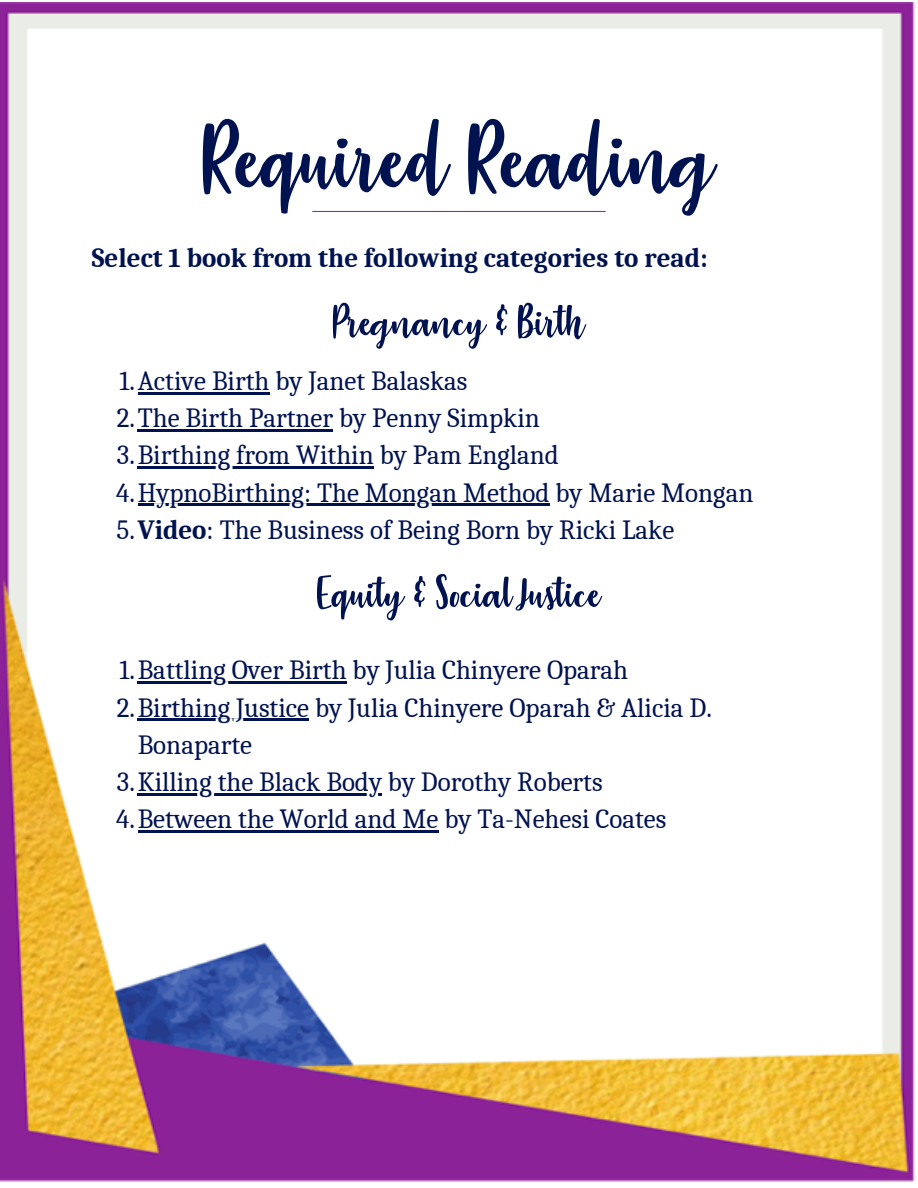
<style>
.page{position:relative;width:918px;height:1188px;background:#fff}
.page>*{position:absolute;margin:0;border:0;box-sizing:border-box;transform-origin:0 0}
.t1{font:113.7px "Strawberry Blossom";color:#00124f}
.t2{font:54px "Strawberry Blossom";color:#00124f}
.t3{font:27px/37.2px "Caladea";color:#00124f}
.t4{font:700 27px "Caladea";color:#00124f}
.s1{font-weight:700}
</style>
<div class="page">
<img style="left:0;top:2px;width:915px;height:1180px">
<hr style="left:313px;top:211px;width:292px;height:1px;background:#7d3899">
<hr style="left:138px;top:392px;width:132px;height:3px;background:#00124f">
<hr style="left:138px;top:430px;width:195px;height:2px;background:#00124f">
<hr style="left:138px;top:467px;width:236px;height:2px;background:#00124f">
<hr style="left:138px;top:504px;width:412px;height:2px;background:#00124f">
<hr style="left:138px;top:682px;width:209px;height:2px;background:#00124f">
<hr style="left:138px;top:719px;width:171px;height:2px;background:#00124f">
<hr style="left:138px;top:793px;width:244px;height:2px;background:#00124f">
<hr style="left:138px;top:830px;width:300px;height:2px;background:#00124f">
<p class="t1" style="left:203px;top:102px;width:514px">Required Reading</p>
<p class="t4" style="left:92px;top:242px;width:617px">Select 1 book from the following categories to read:</p>
<p class="t2" style="left:333px;top:295px;width:254px">Pregnancy &amp; Birth</p>
<p class="t3" style="left:120px;top:363px;width:349px">1.Active Birth by Janet Balaskas</p>
<p class="t3" style="left:117px;top:400px;width:425px">2.The Birth Partner by Penny Simpkin</p>
<p class="t3" style="left:117px;top:437px;width:443px">3.Birthing from Within by Pam England</p>
<p class="t3" style="left:116px;top:474px;width:639px">4.HypnoBirthing: The Mongan Method by Marie Mongan</p>
<p class="t3" style="left:117px;top:511px;width:559px">5.<span class="s1">Video</span>: The Business of Being Born by Ricki Lake</p>
<p class="t2" style="left:317px;top:566px;width:286px">Equity &amp; Social Justice</p>
<p class="t3" style="left:120px;top:652px;width:510px">1.Battling Over Birth by Julia Chinyere Oparah</p>
<p class="t3" style="left:138px;top:689px;width:576px;text-indent:-21px">2.Birthing Justice by Julia Chinyere Oparah &amp; Alicia D.<br>Bonaparte</p>
<p class="t3" style="left:117px;top:763px;width:487px">3.Killing the Black Body by Dorothy Roberts</p>
<p class="t3" style="left:116px;top:801px;width:552px">4.Between the World and Me by Ta-Nehesi Coates</p>
</div>
